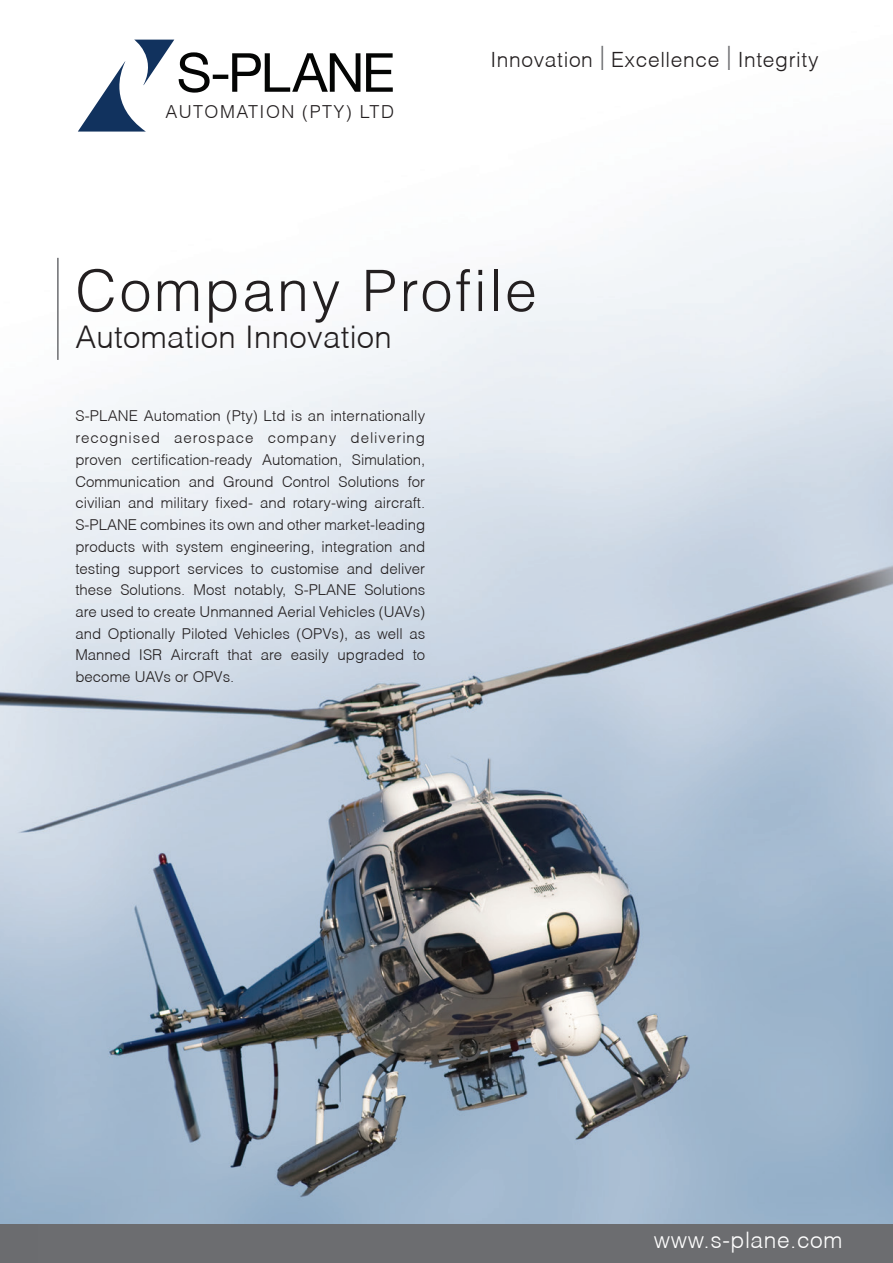
<style>
.page{position:relative;width:893px;height:1263px;background:#fff}
.page>*{position:absolute;margin:0;border:0;box-sizing:border-box;transform-origin:0 0}
.t1{font:300 57.15px "Helv";letter-spacing:.05em;color:#231f20}
.t2{font:300 31.2px "Helv";letter-spacing:.01em;color:#231f20}
.t3{font:300 22.65px "Helv";letter-spacing:.025em;color:#fff}
.t4{font:300 21px "Helv";letter-spacing:.03em;color:#231f20}
.t5{font:300 18px "Helv";letter-spacing:.08em;color:#231f20}
.t6{font:300 15px/21.8px "Helv";color:#231f20;text-align:justify}
.s1{font-size:33.6px;color:#6c6d70}
</style>
<div class="page">
<img style="left:0;top:160px;width:893px;height:1064px">
<div style="left:0;top:1224px;width:893px;height:39px;background:#6c6d70"></div>
<div style="left:65px;top:158px;width:354px;height:13px;background:#fff"></div>
<svg style="left:78px;top:40px;width:315px;height:92px"></svg>
<hr style="left:57px;top:258px;width:2px;height:102px;background:#6c6d70">
<p class="t5" style="left:165px;top:101px;width:230px">AUTOMATION (PTY) LTD</p>
<p class="t4" style="left:490px;top:47px;width:330px">Innovation <span class="s1">I</span> Excellence <span class="s1">I</span> Integrity</p>
<p class="t1" style="left:75px;top:255px;width:463px">Company Profile</p>
<p class="t2" style="left:75px;top:318px;width:318px">Automation Innovation</p>
<p class="t6" style="left:75px;top:405px;width:351px">S-PLANE Automation (Pty) Ltd is an internationally recognised aerospace company delivering proven certification-ready Automation, Simulation, Communication and Ground Control Solutions for civilian and military fixed- and rotary-wing aircraft.<br>S-PLANE combines its own and other market-leading products with system engineering, integration and testing support services to customise and deliver these Solutions. Most notably, S-PLANE Solutions are used to create Unmanned Aerial Vehicles (UAVs) and Optionally Piloted Vehicles (OPVs), as well as Manned ISR Aircraft that are easily upgraded to become UAVs or OPVs.</p>
<p class="t3" style="left:654px;top:1225px;width:190px">www.s-plane.com</p>
</div>
